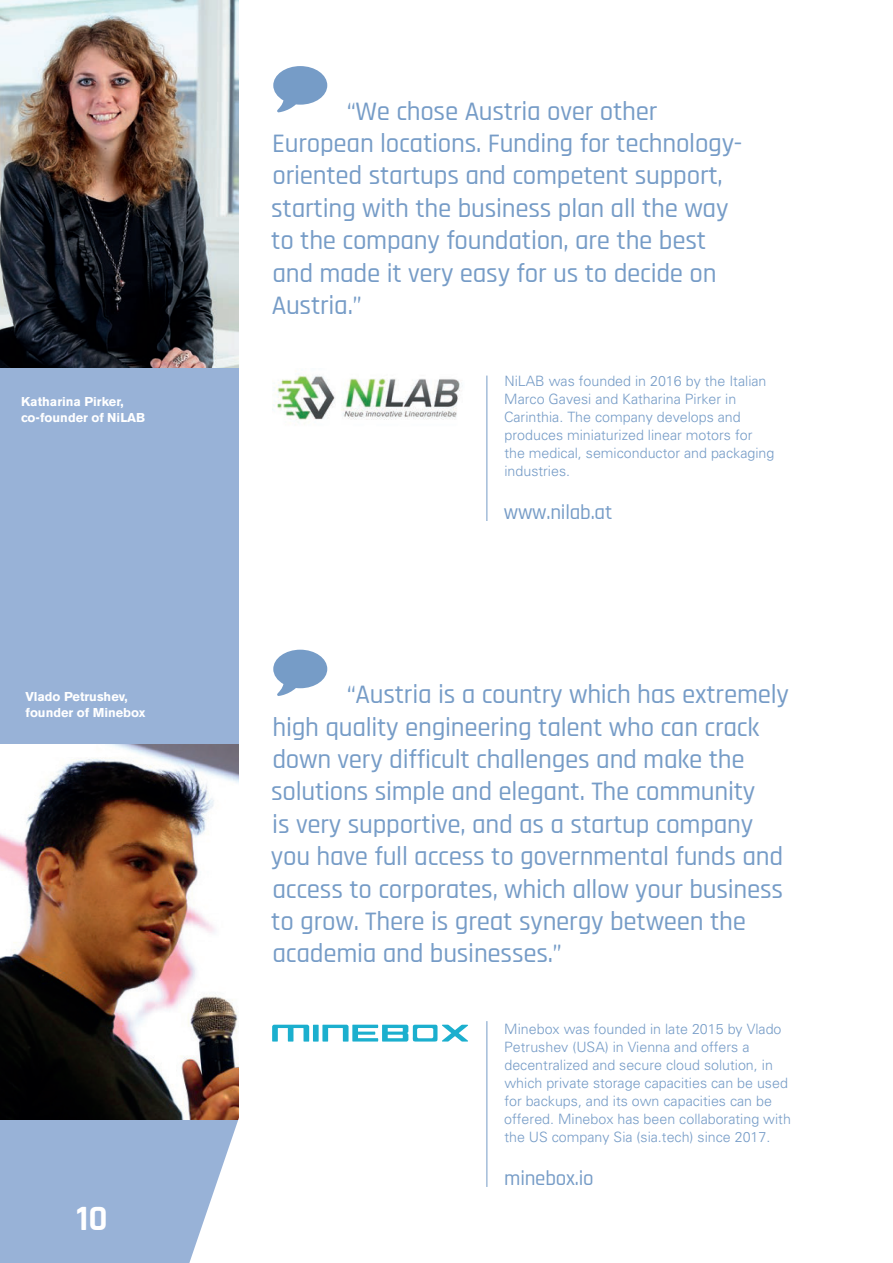
<style>
.page{position:relative;width:893px;height:1263px;background:#fff}
.page>*{position:absolute;margin:0;border:0;box-sizing:border-box;transform-origin:0 0}
.t1{font:700 36px "Rajdhani";color:#fff}
.t2{font:500 27px/32.4px "Rajdhani";letter-spacing:-.01em;color:#769cc7}
.t3{font:500 21px "Rajdhani";letter-spacing:-.01em;color:#769cc7}
.t4{font:300 14.25px/18px "Univers";color:#769cc7}
.t5{font:700 12.75px/15.3px "Akzidenz Grotesk BE";color:#fff}
</style>
<div class="page">
<div style="left:0;top:0;width:238px;height:1263px;background:#98b2d7"></div>
<img style="left:0;top:745px;width:238px;height:375px">
<svg style="left:189px;top:1084px;width:50px;height:179px"></svg>
<img style="left:0;top:0;width:238px;height:367px">
<svg style="left:272px;top:1024px;width:196px;height:18px"></svg>
<hr style="left:486px;top:1021px;width:1px;height:166px;background:#769cc7">
<img style="left:272px;top:375px;width:191px;height:49px">
<hr style="left:486px;top:376px;width:1px;height:145px;background:#769cc7">
<p class="t5" style="left:21px;top:394px;width:126px">Katharina Pirker, co-founder of NiLAB</p>
<p class="t5" style="left:26px;top:689px;width:122px">Vlado Petrushev, founder of Minebox</p>
<h1 class="t1" style="left:77px;top:1196px;width:33px">10</h1>
<p class="t2" style="left:271px;top:96px;width:473px">◆ “We chose Austria over other European locations. Funding for technology&shy;oriented startups and competent support, starting with the business plan all the way to the company foundation, are the best and made it very easy for us to decide on Austria.”</p>
<p class="t4" style="left:504px;top:371px;width:272px">NiLAB was founded in 2016 by the Italian Marco Gavesi and Katharina Pirker in Carinthia. The company develops and produces miniaturized linear motors for the medical, semiconductor and packaging industries.</p>
<p class="t3" style="left:504px;top:500px;width:110px">www.nilab.at</p>
<p class="t2" style="left:271px;top:679px;width:520px">◆ “Austria is a country which has extremely high quality engineering talent who can crack down very difficult challenges and make the solutions simple and elegant. The community<br>is very supportive, and as a startup company you have full access to governmental funds and access to corporates, which allow your business to grow. There is great synergy between the academia and businesses.”</p>
<p class="t4" style="left:504px;top:1019px;width:288px">Minebox was founded in late 2015 by Vlado Petrushev (USA) in Vienna and offers a decentralized and secure cloud solution, in which private storage capacities can be used for backups, and its own capacities can be offered. Minebox has been collaborating with the US company Sia (sia.tech) since 2017.</p>
<p class="t3" style="left:504px;top:1166px;width:91px">minebox.io</p>
</div>
